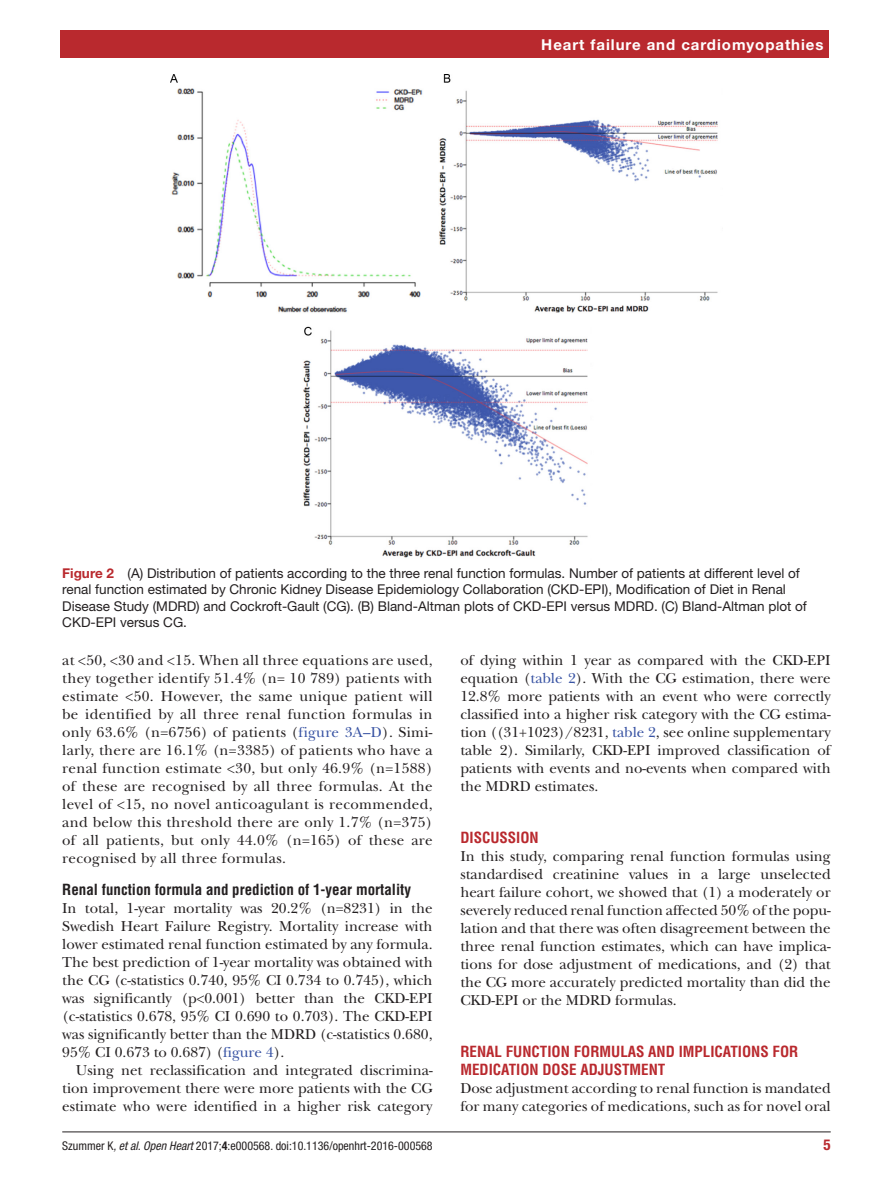
<style>
.page{position:relative;width:893px;height:1191px;background:#fff}
.page>*{position:absolute;margin:0;border:0;box-sizing:border-box;transform-origin:0 0}
.t1{font:15px/18px "New Baskerville";color:#231f20;text-align:justify}
.t2{font:700 condensed 15px/18px "Helvetica";color:#b9292e}
.t3{font:700 condensed 15px "Helvetica";color:#231f20}
.t4{font:700 15px "Helvetica Neue LT Std";letter-spacing:.065em;color:#fff}
.t5{font:700 condensed 15px "Helvetica Neue LT Std";color:#b9292e}
.t6{font:13.5px/16.2px "Helvetica Neue LT Std";color:#231f20}
.t7{font:condensed 12px "Helvetica Neue LT Std";color:#231f20}
.s1{font-weight:700;color:#b9292e}
.s2{color:#3853a3}
.s3{font-style:italic}
.s4{font-weight:700}
</style>
<div class="page">
<hr style="left:62px;top:1131px;width:769px;height:1px;background:#231f20">
<div style="left:61px;top:31px;width:768px;height:27px;background:#b9292e"></div>
<img style="left:170px;top:74px;width:548px;height:484px">
<p class="t4" style="left:541px;top:35px;width:284px">Heart failure and cardiomyopathies</p>
<p class="t6" style="left:62px;top:565px;width:746px"><span class="s1">Figure 2</span> (A) Distribution of patients according to the three renal function formulas. Number of patients at different level of renal function estimated by Chronic Kidney Disease Epidemiology Collaboration (CKD-EPI), Modification of Diet in Renal Disease Study (MDRD) and Cockroft-Gault (CG). (B) Bland-Altman plots of CKD-EPI versus MDRD. (C) Bland-Altman plot of CKD-EPI versus CG.</p>
<p class="t1" style="left:62px;top:651px;width:372px">at &lt;50, &lt;30 and &lt;15. When all three equations are used, they together identify 51.4% (n= 10 789) patients with estimate &lt;50. However, the same unique patient will be identified by all three renal function formulas in only 63.6% (n=6756) of patients (<span class="s2">figure 3A–D</span>). Simi&shy;larly, there are 16.1% (n=3385) of patients who have a renal function estimate &lt;30, but only 46.9% (n=1588) of these are recognised by all three formulas. At the level of &lt;15, no novel anticoagulant is recommended, and below this threshold there are only 1.7% (n=375) of all patients, but only 44.0% (n=165) of these are recognised by all three formulas.</p>
<p class="t3" style="left:62px;top:880px;width:350px">RENAL FUNCTION FORMULA AND PREDICTION OF 1-YEAR MORTALITY</p>
<p class="t1" style="left:62px;top:899px;width:372px">In total, 1-year mortality was 20.2% (n=8231) in the Swedish Heart Failure Registry. Mortality increase with lower estimated renal function estimated by any formula.<br>The best prediction of 1-year mortality was obtained with the CG (c-statistics 0.740, 95% CI 0.734 to 0.745), which was significantly (p&lt;0.001) better than the CKD-EPI (c-statistics 0.678, 95% CI 0.690 to 0.703). The CKD-EPI was significantly better than the MDRD (c-statistics 0.680, 95% CI 0.673 to 0.687) (<span class="s2">figure 4</span>).</p>
<p class="t1" style="left:62px;top:1061px;width:372px;text-indent:14px">Using net reclassification and integrated discrimina&shy;tion improvement there were more patients with the CG estimate who were identified in a higher risk category</p>
<p class="t1" style="left:460px;top:651px;width:372px">of dying within 1 year as compared with the CKD-EPI equation (<span class="s2">table 2</span>). With the CG estimation, there were 12.8% more patients with an event who were correctly classified into a higher risk category with the CG estima&shy;tion ((31+1023)/8231, <span class="s2">table 2</span>, see online supplementary table 2). Similarly, CKD-EPI improved classification of patients with events and no-events when compared with the MDRD estimates.</p>
<p class="t2" style="left:460px;top:828px;width:80px">DISCUSSION</p>
<p class="t1" style="left:460px;top:847px;width:372px">In this study, comparing renal function formulas using standardised creatinine values in a large unselected heart failure cohort, we showed that (1) a moderately or severely reduced renal function affected 50% of the popu&shy;lation and that there was often disagreement between the three renal function estimates, which can have implica&shy;tions for dose adjustment of medications, and (2) that the CG more accurately predicted mortality than did the CKD-EPI or the MDRD formulas.</p>
<p class="t2" style="left:460px;top:1042px;width:339px">RENAL FUNCTION FORMULAS AND IMPLICATIONS FOR<br>MEDICATION DOSE ADJUSTMENT</p>
<p class="t1" style="left:460px;top:1079px;width:372px">Dose adjustment according to renal function is mandated for many categories of medications, such as for novel oral</p>
<p class="t7" style="left:62px;top:1139px;width:372px">Szummer K<span class="s3">, et al. Open Heart</span> 2017;<span class="s4">4</span>:e000568. doi:10.1136/openhrt-2016-000568</p>
<p class="t5" style="left:823px;top:1135px;width:9px">5</p>
</div>
